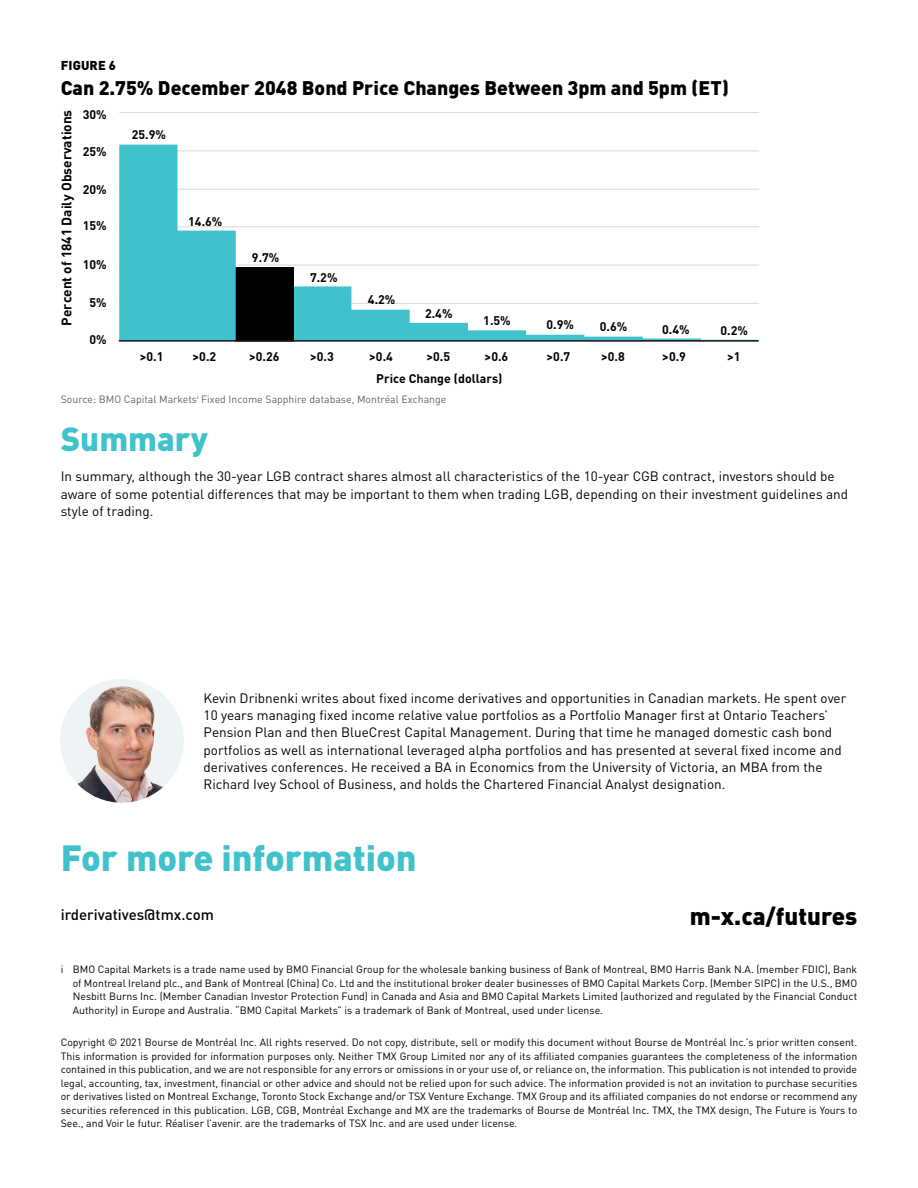
<style>
.page{position:relative;width:918px;height:1188px;background:#fff}
.page>*{position:absolute;margin:0;border:0;box-sizing:border-box;transform-origin:0 0}
.t1{font:900 36px "DIN Pro";color:#40c2cc}
.t2{font:900 33px "DIN Pro";color:#40c2cc}
.t3{font:900 24px "DIN Pro";color:#000}
.t4{font:900 19.5px "DIN Pro";color:#000}
.t5{font:500 15px "DIN Pro";color:#000}
.t6{font:700 13.65px "DIN Pro";color:#000}
.t7{font:13.5px/17.2px "DIN Pro";color:#000}
.t8{font:900 12.75px "DIN Pro";letter-spacing:.01em;color:#000}
.t9{font:700 12.45px "DIN Pro";color:#000}
.t10{font:10.5px/13.5px "DIN Pro";color:#000;text-align:justify}
.t11{font:10.5px "DIN Pro";color:#636466}
</style>
<div class="page">
<hr style="left:119px;top:112px;width:640px;height:1px;background:#dad9d9">
<svg style="left:119px;top:145px;width:640px;height:196px"></svg>
<hr style="left:119px;top:341px;width:640px;height:1px;background:#dad9d9">
<hr style="left:119px;top:340px;width:639px;height:2px;background:#010101">
<img style="left:60px;top:679px;width:124px;height:124px;border-radius:62px">
<p class="t8" style="left:61px;top:56px;width:57px">FIGURE 6</p>
<h3 class="t4" style="left:61px;top:73px;width:670px">Can 2.75% December 2048 Bond Price Changes Between 3pm and 5pm (ET)</h3>
<h3 class="t6" style="left:56px;top:326px;width:217px;rotate:-90deg">Percent of 1841 Daily Observations</h3>
<p class="t9" style="left:83px;top:104px;width:25px">30%</p>
<p class="t9" style="left:83px;top:141px;width:25px">25%</p>
<p class="t9" style="left:83px;top:180px;width:25px">20%</p>
<p class="t9" style="left:83px;top:216px;width:25px">15%</p>
<p class="t9" style="left:83px;top:254px;width:25px">10%</p>
<p class="t9" style="left:90px;top:293px;width:19px">5%</p>
<p class="t9" style="left:90px;top:330px;width:19px">0%</p>
<p class="t9" style="left:132px;top:125px;width:36px">25.9%</p>
<p class="t9" style="left:188px;top:212px;width:36px">14.6%</p>
<p class="t9" style="left:252px;top:248px;width:29px">9.7%</p>
<p class="t9" style="left:310px;top:268px;width:29px">7.2%</p>
<p class="t9" style="left:368px;top:290px;width:29px">4.2%</p>
<p class="t9" style="left:425px;top:303px;width:29px">2.4%</p>
<p class="t9" style="left:483px;top:311px;width:29px">1.5%</p>
<p class="t9" style="left:547px;top:315px;width:29px">0.9%</p>
<p class="t9" style="left:600px;top:317px;width:29px">0.6%</p>
<p class="t9" style="left:662px;top:320px;width:29px">0.4%</p>
<p class="t9" style="left:249px;top:347px;width:32px">&gt;0.26</p>
<p class="t9" style="left:310px;top:347px;width:25px">&gt;0.3</p>
<p class="t9" style="left:426px;top:347px;width:25px">&gt;0.5</p>
<p class="t9" style="left:547px;top:347px;width:25px">&gt;0.7</p>
<p class="t9" style="left:601px;top:347px;width:25px">&gt;0.8</p>
<p class="t9" style="left:376px;top:369px;width:128px">Price Change (dollars)</p>
<p class="t9" style="left:140px;top:347px;width:25px">&gt;0.1</p>
<p class="t9" style="left:193px;top:347px;width:25px">&gt;0.2</p>
<p class="t9" style="left:369px;top:347px;width:25px">&gt;0.4</p>
<p class="t9" style="left:485px;top:347px;width:25px">&gt;0.6</p>
<p class="t9" style="left:662px;top:347px;width:25px">&gt;0.9</p>
<p class="t9" style="left:720px;top:321px;width:29px">0.2%</p>
<p class="t9" style="left:727px;top:347px;width:15px">&gt;1</p>
<p class="t11" style="left:61px;top:391px;width:387px">Source: BMO Capital Markets<sup>i</sup> Fixed Income Sapphire database, Montréal Exchange</p>
<h2 class="t2" style="left:61px;top:412px;width:149px">Summary</h2>
<p class="t7" style="left:61px;top:467px;width:789px">In summary, although the 30-year LGB contract shares almost all characteristics of the 10-year CGB contract, investors should be aware of some potential differences that may be important to them when trading LGB, depending on their investment guidelines and style of trading.</p>
<p class="t7" style="left:204px;top:688px;width:644px">Kevin Dribnenki writes about fixed income derivatives and opportunities in Canadian markets. He spent over 10 years managing fixed income relative value portfolios as a Portfolio Manager first at Ontario Teachers’ Pension Plan and then BlueCrest Capital Management. During that time he managed domestic cash bond portfolios as well as international leveraged alpha portfolios and has presented at several fixed income and derivatives conferences. He received a BA in Economics from the University of Victoria, an MBA from the Richard Ivey School of Business, and holds the Chartered Financial Analyst designation.</p>
<h1 class="t1" style="left:61px;top:829px;width:358px">For more information</h1>
<h3 class="t5" style="left:61px;top:903px;width:155px">irderivatives@tmx.com</h3>
<h3 class="t3" style="left:690px;top:897px;width:169px">m-x.ca/futures</h3>
<p class="t10" style="left:73px;top:962px;width:786px;text-indent:-12px">i BMO Capital Markets is a trade name used by BMO Financial Group for the wholesale banking business of Bank of Montreal, BMO Harris Bank N.A. (member FDIC), Bank of Montreal Ireland plc., and Bank of Montreal (China) Co. Ltd and the institutional broker dealer businesses of BMO Capital Markets Corp. (Member SIPC) in the U.S., BMO Nesbitt Burns Inc. (Member Canadian Investor Protection Fund) in Canada and Asia and BMO Capital Markets Limited (authorized and regulated by the Financial Conduct Authority) in Europe and Australia. “BMO Capital Markets” is a trademark of Bank of Montreal, used under license.</p>
<p class="t10" style="left:61px;top:1035px;width:798px">Copyright © 2021 Bourse de Montréal Inc. All rights reserved. Do not copy, distribute, sell or modify this document without Bourse de Montréal Inc.’s prior written consent.<br>This information is provided for information purposes only. Neither TMX Group Limited nor any of its affiliated companies guarantees the completeness of the information contained in this publication, and we are not responsible for any errors or omissions in or your use of, or reliance on, the information. This publication is not intended to provide legal, accounting, tax, investment, financial or other advice and should not be relied upon for such advice. The information provided is not an invitation to purchase securities or derivatives listed on Montreal Exchange, Toronto Stock Exchange and/or TSX Venture Exchange. TMX Group and its affiliated companies do not endorse or recommend any securities referenced in this publication. LGB, CGB, Montréal Exchange and MX are the trademarks of Bourse de Montréal Inc. TMX, the TMX design, The Future is Yours to See., and Voir le futur. Réaliser l’avenir. are the trademarks of TSX Inc. and are used under license.</p>
</div>
